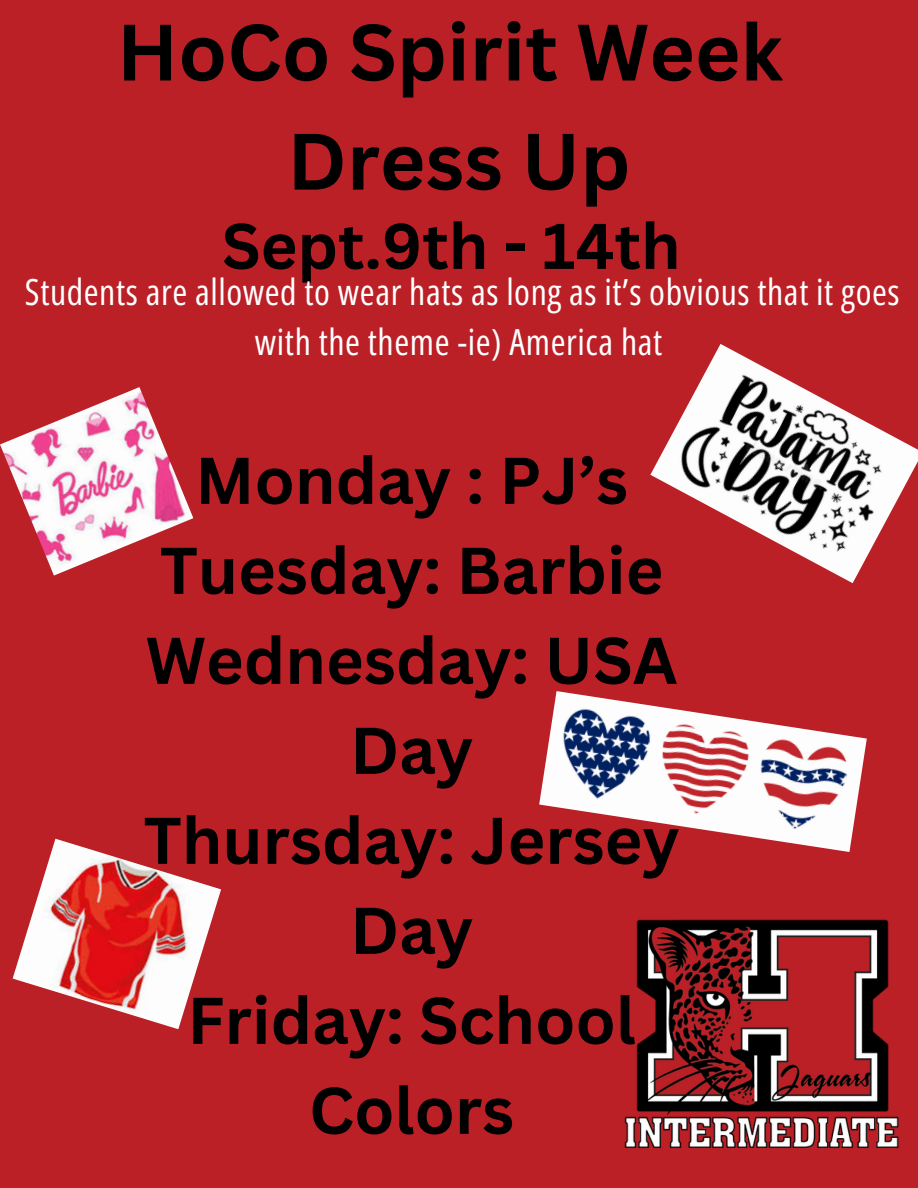
<style>
.page{position:relative;width:918px;height:1188px;background:#bb2027}
.page>*{position:absolute;margin:0;border:0;box-sizing:border-box;transform-origin:0 0}
.t1{font:700 78px/109.2px "Canva Sans";color:#000;text-align:center}
.t2{font:700 64.5px/90px "Canva Sans";color:#000;text-align:center}
.t3{font:700 63px "Canva Sans";color:#000}
.t4{font:36px/49.5px "Open Sans Condensed";letter-spacing:.015em;color:#fff;text-align:center}
</style>
<div class="page">
<img style="left:650px;top:344px;width:268px;height:239px">
<img style="left:0;top:387px;width:193px;height:189px">
<img style="left:539px;top:691px;width:328px;height:161px">
<img style="left:13px;top:839px;width:208px;height:190px">
<img style="left:624px;top:919px;width:275px;height:229px">
<p class="t1" style="left:117px;top:-4px;width:667px">HoCo Spirit Week<br>Dress Up</p>
<p class="t3" style="left:222px;top:202px;width:460px">Sept.9th - 14th</p>
<p class="t4" style="left:25px;top:267px;width:876px">Students are allowed to wear hats as long as it’s obvious that it goes with the theme -ie) America hat</p>
<h1 class="t2" style="left:144px;top:434px;width:538px">Monday : PJ’s<br>Tuesday: Barbie<br>Wednesday: USA<br>Day<br>Thursday: Jersey<br>Day<br>Friday: School<br>Colors</h1>
</div>
